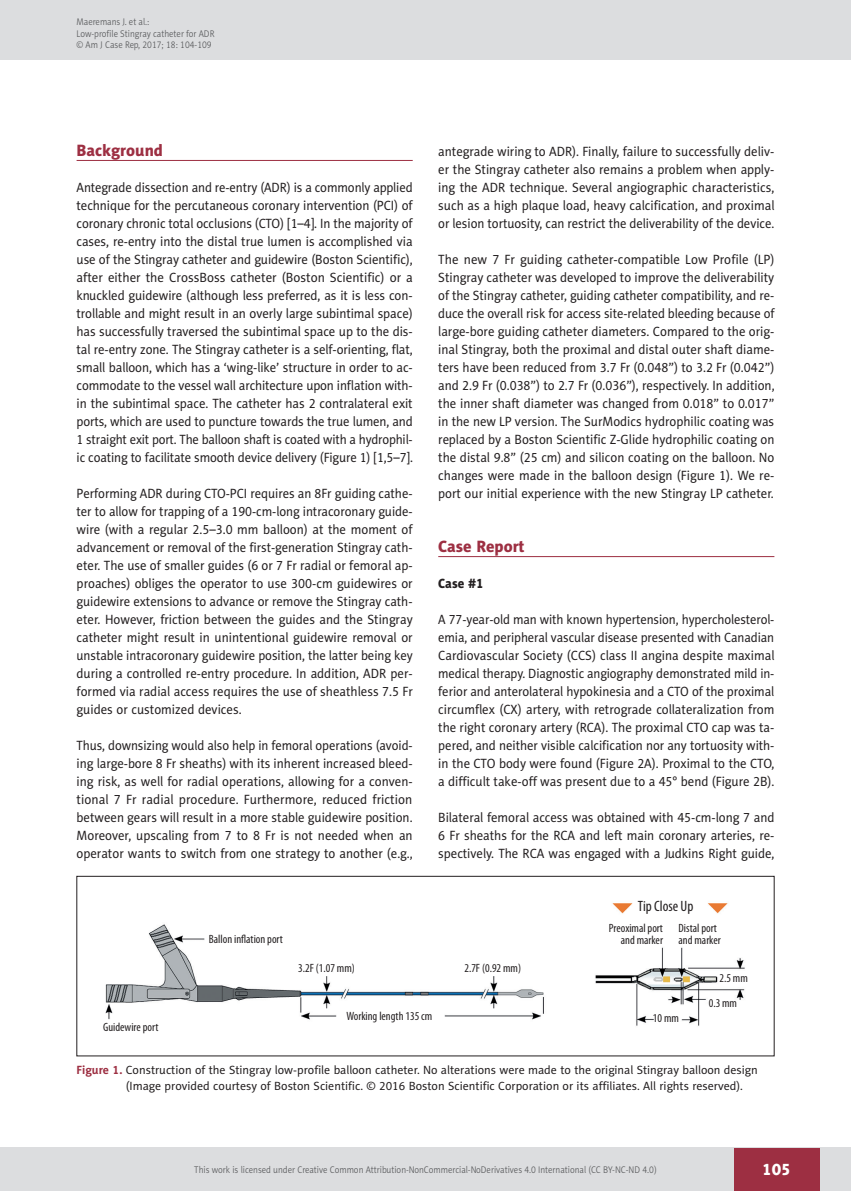
<style>
.page{position:relative;width:851px;height:1191px;background:#fff}
.page>*{position:absolute;margin:0;border:0;box-sizing:border-box;transform-origin:0 0}
.AJCR_Headline_1{font:16.5px "Naomi Sans EFN Heavy";color:#9d2f42}
.t1{font:16.5px "Naomi Sans EFN Heavy";color:#fff}
.t2{font:condensed 15px "Myriad Pro";color:#231f20}
.AJCR_Body{font:13.5px/18px "Naomi Sans EFN";color:#231f20;text-align:justify;scale:.94 1}
.AJCR_Body-2{font:13.5px/18px "Naomi Sans EFN";color:#231f20;text-align:justify;scale:.93 1}
.AJCR_Body-3{font:13.5px/18px "Naomi Sans EFN";color:#231f20;text-align:justify;scale:.96 1}
.AJCR_Body-4{font:13.5px/18px "Naomi Sans EFN";color:#231f20;text-align:justify;scale:.95 1}
.AJCR_Headline_2{font:13.5px "Naomi Sans EFN Heavy";color:#231f20;scale:.95 1}
.AJCR_Rycina_tytul{font:12px/15.8px "Naomi Sans EFN";color:#231f20}
.t3{font:condensed 12px/12px "Myriad Pro";color:#231f20;text-align:right}
.AJCR_pagina_zywa{font:9.75px/11.2px "Naomi Sans EFN Light";color:#57585a;scale:.9 1}
.AJCR_pagina_sygnatur{font:9.75px "Naomi Sans EFN Light";color:#57585a;scale:.9 1}
.s1{font-weight:700;color:#9d2f42}
</style>
<div class="page">
<hr style="left:77px;top:160px;width:335px;height:1px;background:#9d2f42">
<hr style="left:438px;top:556px;width:336px;height:1px;background:#9d2f42">
<img style="left:105px;top:903px;width:640px;height:123px">
<div style="left:77px;top:876px;width:697px;height:180px;border:1px solid #231f20"></div>
<div style="left:0;top:1148px;width:850px;height:43px;background:#dcdddf"></div>
<div style="left:733px;top:1147px;width:86px;height:43px;background:#9d2f42"></div>
<div style="left:0;top:0;width:850px;height:60px;background:#dcdddf"></div>
<p class="AJCR_pagina_zywa" style="left:77px;top:16px;width:155px">Maeremans J. et al.:<br>Low-profile Stingray catheter for ADR</p>
<p class="AJCR_pagina_sygnatur" style="left:77px;top:39px;width:152px">© Am J Case Rep, 2017; 18: 104-109</p>
<p class="AJCR_Headline_1" style="left:77px;top:140px;width:88px">Background</p>
<p class="AJCR_Body" style="left:77px;top:178px;width:359px">Antegrade dissection and re-entry (ADR) is a commonly applied technique for the percutaneous coronary intervention (PCI) of coronary chronic total occlusions (CTO) [1–4]. In the majority of cases, re-entry into the distal true lumen is accomplished via use of the Stingray catheter and guidewire (Boston Scientific), after either the CrossBoss catheter (Boston Scientific) or a knuckled guidewire (although less preferred, as it is less con&shy;trollable and might result in an overly large subintimal space) has successfully traversed the subintimal space up to the dis&shy;tal re-entry zone. The Stingray catheter is a self-orienting, flat, small balloon, which has a ‘wing-like’ structure in order to ac&shy;commodate to the vessel wall architecture upon inflation with&shy;in the subintimal space. The catheter has 2 contralateral exit ports, which are used to puncture towards the true lumen, and 1 straight exit port. The balloon shaft is coated with a hydrophil&shy;ic coating to facilitate smooth device delivery (Figure 1) [1,5–7].</p>
<p class="AJCR_Body" style="left:77px;top:484px;width:359px">Performing ADR during CTO-PCI requires an 8Fr guiding cathe&shy;ter to allow for trapping of a 190-cm-long intracoronary guide&shy;wire (with a regular 2.5–3.0 mm balloon) at the moment of advancement or removal of the first-generation Stingray cath&shy;eter. The use of smaller guides (6 or 7 Fr radial or femoral ap&shy;proaches) obliges the operator to use 300-cm guidewires or guidewire extensions to advance or remove the Stingray cath&shy;eter. However, friction between the guides and the Stingray catheter might result in unintentional guidewire removal or unstable intracoronary guidewire position, the latter being key during a controlled re-entry procedure. In addition, ADR per&shy;formed via radial access requires the use of sheathless 7.5 Fr guides or customized devices.</p>
<p class="AJCR_Body-2" style="left:77px;top:736px;width:363px">Thus, downsizing would also help in femoral operations (avoid&shy;ing large-bore 8 Fr sheaths) with its inherent increased bleed&shy;ing risk, as well for radial operations, allowing for a conven&shy;tional 7 Fr radial procedure. Furthermore, reduced friction between gears will result in a more stable guidewire position.<br>Moreover, upscaling from 7 to 8 Fr is not needed when an operator wants to switch from one strategy to another (e.g.,</p>
<p class="t3" style="left:209px;top:933px;width:76px">Ballon inflation port</p>
<p class="AJCR_Body-4" style="left:438px;top:142px;width:355px">antegrade wiring to ADR). Finally, failure to successfully deliv&shy;er the Stingray catheter also remains a problem when apply&shy;ing the ADR technique. Several angiographic characteristics, such as a high plaque load, heavy calcification, and proximal or lesion tortuosity, can restrict the deliverability of the device.</p>
<p class="AJCR_Body-3" style="left:438px;top:250px;width:352px">The new 7 Fr guiding catheter-compatible Low Profile (LP)<br>Stingray catheter was developed to improve the deliverability of the Stingray catheter, guiding catheter compatibility, and re&shy;duce the overall risk for access site-related bleeding because of large-bore guiding catheter diameters. Compared to the orig&shy;inal Stingray, both the proximal and distal outer shaft diame&shy;ters have been reduced from 3.7 Fr (0.048”) to 3.2 Fr (0.042”) and 2.9 Fr (0.038”) to 2.7 Fr (0.036”), respectively. In addition, the inner shaft diameter was changed from 0.018” to 0.017” in the new LP version. The SurModics hydrophilic coating was replaced by a Boston Scientific Z-Glide hydrophilic coating on the distal 9.8” (25 cm) and silicon coating on the balloon. No changes were made in the balloon design (Figure 1). We re&shy;port our initial experience with the new Stingray LP catheter.</p>
<p class="AJCR_Headline_1" style="left:438px;top:536px;width:88px">Case Report</p>
<p class="AJCR_Headline_2" style="left:438px;top:575px;width:49px">Case #1</p>
<p class="AJCR_Body-2" style="left:438px;top:610px;width:363px">A 77-year-old man with known hypertension, hypercholesterol&shy;emia, and peripheral vascular disease presented with Canadian Cardiovascular Society (CCS) class II angina despite maximal medical therapy. Diagnostic angiography demonstrated mild in&shy;ferior and anterolateral hypokinesia and a CTO of the proximal circumflex (CX) artery, with retrograde collateralization from the right coronary artery (RCA). The proximal CTO cap was ta&shy;pered, and neither visible calcification nor any tortuosity with&shy;in the CTO body were found (Figure 2A). Proximal to the CTO, a difficult take-off was present due to a 45° bend (Figure 2B).</p>
<p class="AJCR_Body-4" style="left:438px;top:808px;width:355px">Bilateral femoral access was obtained with 45-cm-long 7 and 6 Fr sheaths for the RCA and left main coronary arteries, re&shy;spectively. The RCA was engaged with a Judkins Right guide,</p>
<p class="t2" style="left:638px;top:898px;width:57px">Tip Close Up</p>
<p class="t3" style="left:608px;top:922px;width:56px">Preoximal port and marker</p>
<p class="t3" style="left:678px;top:922px;width:44px;text-align:left">Distal port and marker</p>
<p class="t3" style="left:298px;top:962px;width:58px">3.2F (1.07 mm)</p>
<p class="t3" style="left:464px;top:962px;width:58px">2.7F (0.92 mm)</p>
<p class="t3" style="left:719px;top:972px;width:30px">2.5 mm</p>
<p class="t3" style="left:708px;top:997px;width:30px">0.3 mm</p>
<p class="t3" style="left:346px;top:1009px;width:87px">Working length 135 cm</p>
<p class="t3" style="left:652px;top:1012px;width:28px">10 mm</p>
<p class="t3" style="left:103px;top:1021px;width:57px">Guidewire port</p>
<p class="AJCR_Rycina_tytul" style="left:126px;top:1062px;width:633px;text-indent:-49px"><span class="s1">Figure 1.</span> Construction of the Stingray low-profile balloon catheter. No alterations were made to the original Stingray balloon design (Image provided courtesy of Boston Scientific. © 2016 Boston Scientific Corporation or its affiliates. All rights reserved).</p>
<p class="AJCR_pagina_zywa" style="left:194px;top:1164px;width:515px">This work is licensed under Creative Common Attribution-NonCommercial-NoDerivatives 4.0 International (CC BY-NC-ND 4.0)</p>
<p class="t1" style="left:762px;top:1159px;width:30px">105</p>
</div>
